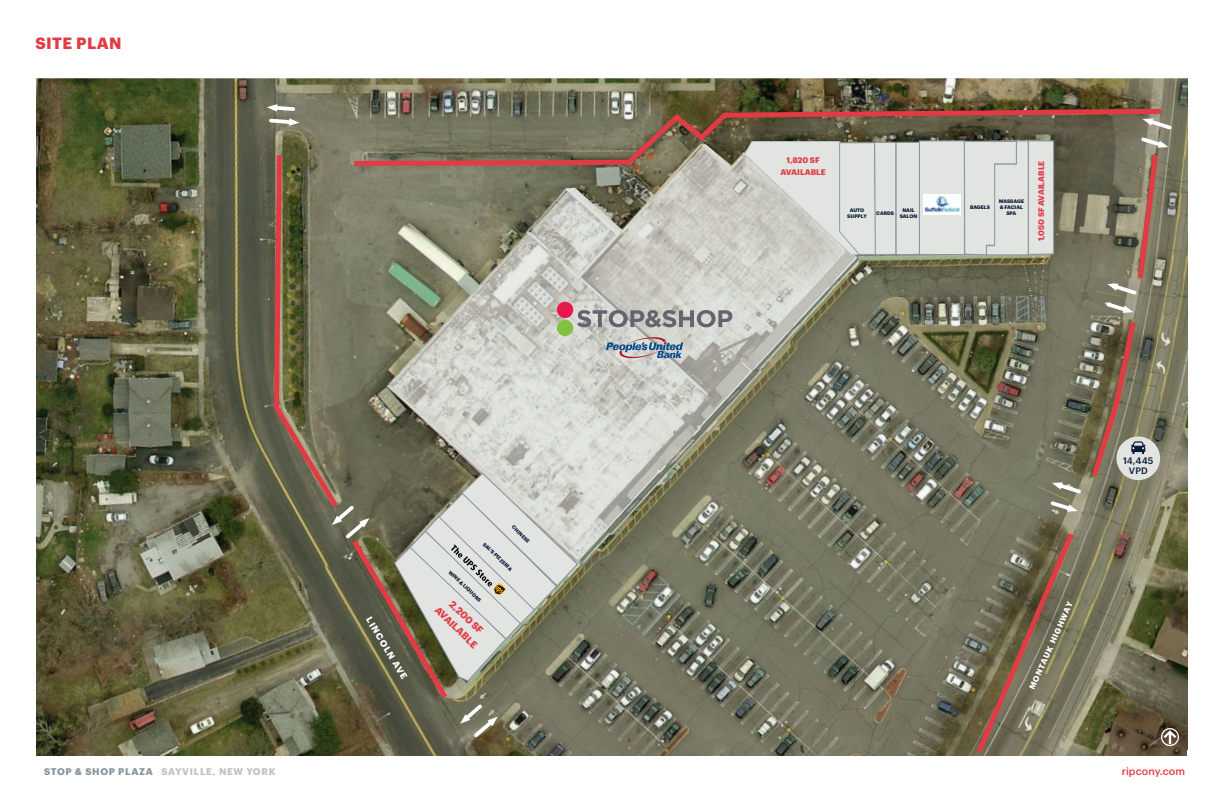
<style>
.page{position:relative;width:1224px;height:792px;background:#fff}
.page>*{position:absolute;margin:0;border:0;box-sizing:border-box;transform-origin:0 0}
.t1{font:700 16px "Graphik";letter-spacing:.025em;color:#e33b45}
.t2{font:500 10.5px "Graphik";letter-spacing:.01em;color:#e33b45}
.t3{font:700 9.7px/14.6px "Graphik";color:#e33b45;text-align:center}
.t4{font:700 9.5px "Graphik";letter-spacing:.075em;color:#bfc2c6}
.t5{font:500 9.2px/10.7px "Graphik";letter-spacing:.01em;color:#081b33;text-align:center}
.t6{font:700 9px "Graphik";color:#fff}
.t7{font:700 8px/12px "Graphik";letter-spacing:.005em;color:#e33b45;text-align:center}
.t8{font:700 8px "Graphik";color:#fff}
.t9{font:700 5px/6px "Graphik";color:#081b33;text-align:center}
.s1{color:#8a949d}
</style>
<div class="page">
<img style="left:36px;top:78px;width:1152px;height:678px">
<svg style="left:1161px;top:728px;width:18px;height:18px"></svg>
<svg style="left:267px;top:104px;width:32px;height:22px"></svg>
<div style="left:919px;top:141px;width:45px;height:114px;background:#e2e4e2"></div>
<div style="left:919px;top:141px;width:46px;height:114px;border:1px solid #8a949d"></div>
<div style="left:923px;top:194px;width:38px;height:20px;background:#fff"></div>
<img style="left:925px;top:197px;width:35px;height:15px">
<img style="left:732px;top:168px;width:125px;height:471px">
<svg style="left:744px;top:168px;width:176px;height:87px;background:#d6d8d4"></svg>
<svg style="left:349px;top:106px;width:817px;height:62px;background:#887968"></svg>
<svg style="left:964px;top:116px;width:210px;height:398px;background:#83806e"></svg>
<svg style="left:972px;top:528px;width:106px;height:228px;background:#786d56"></svg>
<svg style="left:271px;top:150px;width:461px;height:590px;background:#959383"></svg>
<h1 class="t1" style="left:36px;top:31px;width:87px">SITE PLAN</h1>
<h3 class="t6" style="left:375px;top:614px;width:72px;rotate:59deg">LINCOLN AVE</h3>
<p class="t9" style="left:515px;top:524px;width:24px;rotate:44deg">CHINESE</p>
<p class="t9" style="left:486px;top:541px;width:40px;rotate:44deg">SAL’S PIZZERIA</p>
<p class="t9" style="left:452px;top:569px;width:44px;rotate:44deg">WINE &amp; LIQUORS</p>
<h3 class="t3" style="left:452px;top:592px;width:56px;rotate:44deg">2,200 SF<br>AVAILABLE</h3>
<h3 class="t7" style="left:781px;top:153px;width:47px">1,820 SF<br>AVAILABLE</h3>
<p class="t9" style="left:847px;top:206px;width:21px">AUTO<br>SUPPLY</p>
<p class="t9" style="left:900px;top:206px;width:19px">NAIL<br>SALON</p>
<p class="t9" style="left:876px;top:209px;width:19px">CARDS</p>
<p class="t9" style="left:970px;top:204px;width:21px">BAGELS</p>
<p class="t9" style="left:999px;top:198px;width:27px">MASSAGE &amp; FACIAL<br>SPA</p>
<h3 class="t7" style="left:1035px;top:241px;width:82px;rotate:-90deg">1,050 SF AVAILABLE</h3>
<h3 class="t5" style="left:1123px;top:454px;width:32px">14,445<br>VPD</h3>
<h3 class="t8" style="left:1026px;top:687px;width:97px;rotate:-66deg">MONTAUK HIGHWAY</h3>
<h3 class="t4" style="left:44px;top:764px;width:233px"><span class="s1">STOP &amp; SHOP PLAZA</span> SAYVILLE, NEW YORK</h3>
<h2 class="t2" style="left:1122px;top:763px;width:65px">ripcony.com</h2>
</div>
